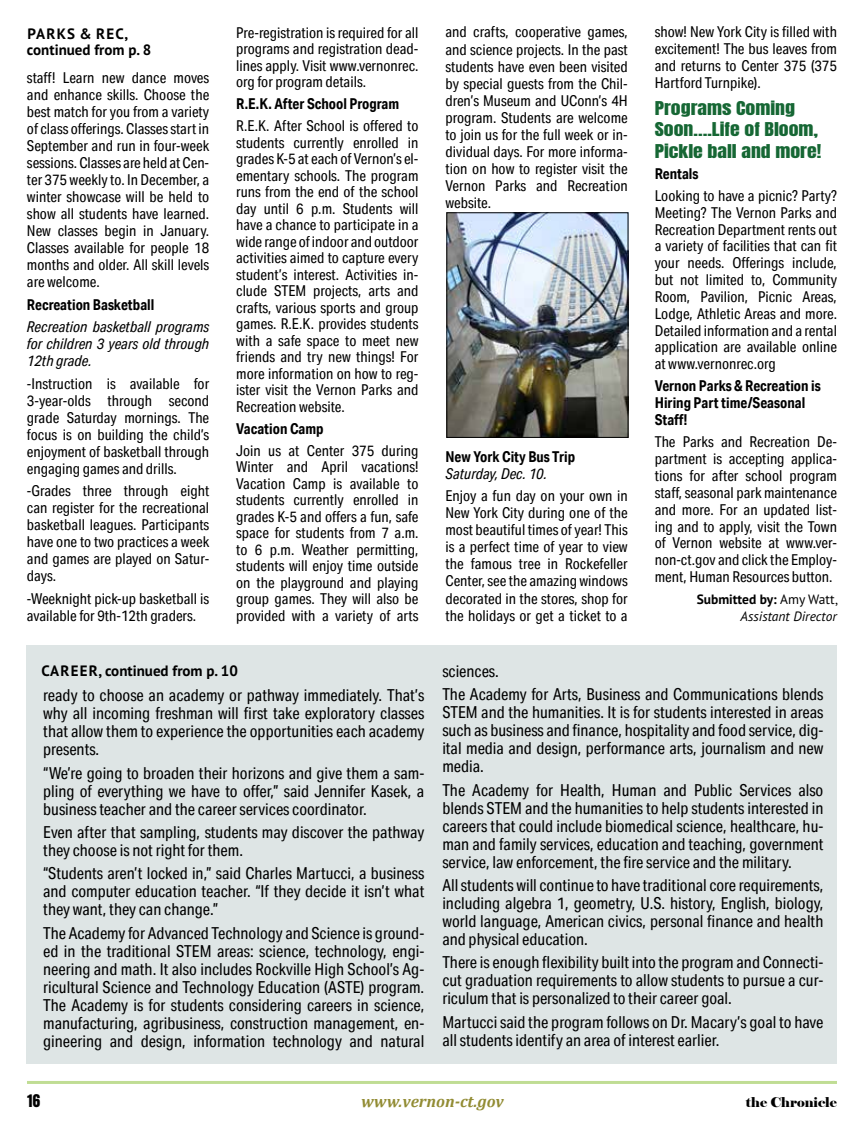
<style>
.page{position:relative;width:864px;height:1134px;background:#fff}
.page>*{position:absolute;margin:0;border:0;box-sizing:border-box;transform-origin:0 0}
.t1{font:19.5px "Anzeigen Gro";color:#000}
.t2{font:16.5px/18px "Aktiv Grotesk Cd";color:#000;text-align:justify}
.t3{font:italic 700 16.5px "Cambria";color:#928c34}
.t4{font:16.2px/21.3px "Anton";color:#166734;scale:1.22 1}
.t5{font:15px/17.1px "Aktiv Grotesk Cd";color:#000;text-align:justify}
.t6{font:700 15px/16.8px "Aktiv Grotesk Cd";color:#000}
.t7{font:italic 15px/17.1px "Aktiv Grotesk Cd";color:#000;text-align:justify}
.t8{font:700 15px/16.5px "PT Sans Pro";color:#000}
.t9{font:italic 13.5px/16.8px "PT Sans Pro";color:#000;text-align:right}
.t10{font:13.5px "Elephant";color:#000}
.s1{font-weight:700;font-style:normal}
.s2{font-style:normal}
</style>
<div class="page">
<hr style="left:27px;top:1081px;width:810px;height:3px;background:#c0dd94">
<div style="left:27px;top:645px;width:810px;height:419px;background:#dee5e5"></div>
<img style="left:448px;top:214px;width:178px;height:222px">
<div style="left:446px;top:212px;width:182px;height:226px;border:1px solid #000"></div>
<p class="t8" style="left:27px;top:25px;width:126px">PARKS &amp; REC, continued from p. 8</p>
<p class="t5" style="left:27px;top:69px;width:184px">staff! Learn new dance moves and enhance skills. Choose the best match for you from a variety of class offerings. Classes start in September and run in four-week sessions. Classes are held at Cen&shy;ter 375 weekly to. In December, a winter showcase will be held to show all students have learned.<br>New classes begin in January.<br>Classes available for people 18 months and older. All skill levels are welcome.</p>
<p class="t6" style="left:27px;top:296px;width:129px">Recreation Basketball</p>
<p class="t7" style="left:27px;top:318px;width:184px">Recreation basketball programs for children 3 years old through 12th grade.</p>
<p class="t5" style="left:27px;top:375px;width:184px">-Instruction is available for 3-year-olds through second grade Saturday mornings. The focus is on building the child’s enjoyment of basketball through engaging games and drills.</p>
<p class="t5" style="left:27px;top:482px;width:184px">-Grades three through eight can register for the recreational basketball leagues. Participants have one to two practices a week and games are played on Satur&shy;days.</p>
<p class="t5" style="left:27px;top:590px;width:184px">-Weeknight pick-up basketball is available for 9th-12th graders.</p>
<p class="t5" style="left:236px;top:24px;width:184px;line-height:16.5px">Pre-registration is required for all programs and registration dead&shy;lines apply. Visit www.vernonrec. org for program details.</p>
<p class="t6" style="left:236px;top:95px;width:165px">R.E.K. After School Program</p>
<p class="t5" style="left:236px;top:117px;width:184px;line-height:16.5px">R.E.K. After School is offered to students currently enrolled in grades K-5 at each of Vernon’s el&shy;ementary schools. The program runs from the end of the school day until 6 p.m. Students will have a chance to participate in a wide range of indoor and outdoor activities aimed to capture every student’s interest. Activities in&shy;clude STEM projects, arts and crafts, various sports and group games. R.E.K. provides students with a safe space to meet new friends and try new things! For more information on how to reg&shy;ister visit the Vernon Parks and Recreation website.</p>
<p class="t6" style="left:236px;top:420px;width:89px">Vacation Camp</p>
<p class="t5" style="left:236px;top:442px;width:184px;line-height:16.5px">Join us at Center 375 during Winter and April vacations!<br>Vacation Camp is available to students currently enrolled in grades K-5 and offers a fun, safe space for students from 7 a.m. to 6 p.m. Weather permitting, students will enjoy time outside on the playground and playing group games. They will also be provided with a variety of arts</p>
<p class="t8" style="left:41px;top:662px;width:198px">CAREER, continued from p. 10</p>
<p class="t2" style="left:43px;top:686px;width:383px">ready to choose an academy or pathway immediately. That’s why all incoming freshman will first take exploratory classes that allow them to experience the opportunities each academy presents.</p>
<p class="t2" style="left:43px;top:764px;width:383px">“We’re going to broaden their horizons and give them a sam&shy;pling of everything we have to offer,” said Jennifer Kasek, a business teacher and the career services coordinator.</p>
<p class="t2" style="left:43px;top:823px;width:383px">Even after that sampling, students may discover the pathway they choose is not right for them.</p>
<p class="t2" style="left:43px;top:864px;width:383px">“Students aren’t locked in,” said Charles Martucci, a business and computer education teacher. “If they decide it isn’t what they want, they can change.”</p>
<p class="t2" style="left:43px;top:924px;width:383px">The Academy for Advanced Technology and Science is ground&shy;ed in the traditional STEM areas: science, technology, engi&shy;neering and math. It also includes Rockville High School’s Ag&shy;ricultural Science and Technology Education (ASTE) program.<br>The Academy is for students considering careers in science, manufacturing, agribusiness, construction management, en&shy;gineering and design, information technology and natural</p>
<p class="t5" style="left:445px;top:23px;width:184px">and crafts, cooperative games, and science projects. In the past students have even been visited by special guests from the Chil&shy;dren’s Museum and UConn’s 4H program. Students are welcome to join us for the full week or in&shy;dividual days. For more informa&shy;tion on how to register visit the Vernon Parks and Recreation website.</p>
<p class="t6" style="left:445px;top:448px;width:131px">New York City Bus Trip</p>
<p class="t7" style="left:445px;top:465px;width:103px">Saturday, Dec. 10.</p>
<p class="t5" style="left:445px;top:487px;width:184px">Enjoy a fun day on your own in New York City during one of the most beautiful times of year! This is a perfect time of year to view the famous tree in Rockefeller Center, see the amazing windows decorated in the stores, shop for the holidays or get a ticket to a</p>
<p class="t5" style="left:655px;top:24px;width:184px">show! New York City is filled with excitement! The bus leaves from and returns to Center 375 (375<br>Hartford Turnpike).</p>
<p class="t4" style="left:655px;top:99px;width:138px">Programs Coming<br>Soon….Life of Bloom,<br>Pickle ball and more!</p>
<p class="t6" style="left:655px;top:165px;width:45px">Rentals</p>
<p class="t5" style="left:655px;top:187px;width:184px">Looking to have a picnic? Party?<br>Meeting? The Vernon Parks and Recreation Department rents out a variety of facilities that can fit your needs. Offerings include, but not limited to, Community Room, Pavilion, Picnic Areas, Lodge, Athletic Areas and more.<br>Detailed information and a rental application are available online at www.vernonrec.org</p>
<p class="t6" style="left:655px;top:378px;width:167px">Vernon Parks &amp; Recreation is<br>Hiring Part time/Seasonal<br>Staff!</p>
<p class="t5" style="left:655px;top:434px;width:184px">The Parks and Recreation De&shy;partment is accepting applica&shy;tions for after school program staff, seasonal park maintenance and more. For an updated list&shy;ing and to apply, visit the Town of Vernon website at www.ver&shy;non-ct.gov and click the Employ&shy;ment, Human Resources button.</p>
<p class="t9" style="left:697px;top:591px;width:143px"><span class="s1">Submitted by:</span> <span class="s2">Amy Watt,<br></span>Assistant Director</p>
<p class="t2" style="left:442px;top:659px;width:383px;line-height:23.4px">sciences.<br>The Academy for Arts, Business and Communications blends</p>
<p class="t2" style="left:442px;top:703px;width:383px">STEM and the humanities. It is for students interested in areas such as business and finance, hospitality and food service, dig&shy;ital media and design, performance arts, journalism and new media.</p>
<p class="t2" style="left:442px;top:781px;width:383px">The Academy for Health, Human and Public Services also blends STEM and the humanities to help students interested in careers that could include biomedical science, healthcare, hu&shy;man and family services, education and teaching, government service, law enforcement, the fire service and the military.</p>
<p class="t2" style="left:442px;top:876px;width:383px">All students will continue to have traditional core requirements, including algebra 1, geometry, U.S. history, English, biology, world language, American civics, personal finance and health and physical education.</p>
<p class="t2" style="left:442px;top:953px;width:383px">There is enough flexibility built into the program and Connecti&shy;cut graduation requirements to allow students to pursue a cur&shy;riculum that is personalized to their career goal.</p>
<p class="t2" style="left:442px;top:1013px;width:383px">Martucci said the program follows on Dr. Macary’s goal to have all students identify an area of interest earlier.</p>
<h1 class="t1" style="left:27px;top:1090px;width:15px">16</h1>
<p class="t3" style="left:361px;top:1089px;width:144px">www.vernon-ct.gov</p>
<p class="t10" style="left:746px;top:1093px;width:93px">the Chronicle</p>
</div>
